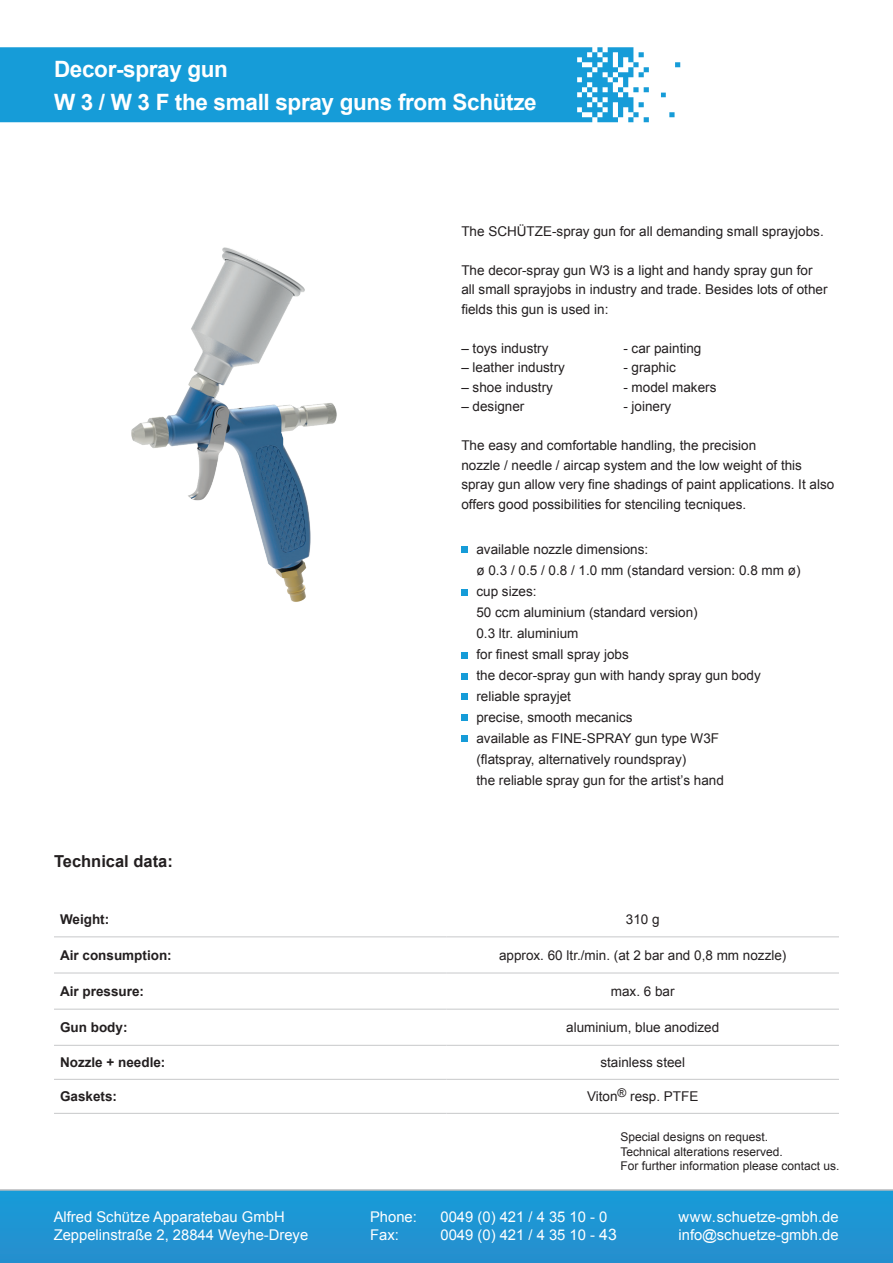
<style>
.page{position:relative;width:893px;height:1263px;background:#fff}
.page>*{position:absolute;margin:0;border:0;box-sizing:border-box;transform-origin:0 0}
.t1{font:700 22.5px/33px "Arial";letter-spacing:-.015em;color:#fff}
.t2{font:700 16.5px "Arial";color:#231f20}
.t3{font:14.85px/18px "Arial";color:#fff}
.t4{font:13.5px/21px "Arial";color:#231f20}
.t5{font:700 13.5px "Arial";color:#231f20}
.t6{font:12px/14.4px "Arial";color:#231f20}
.s1{font-size:15.75px}
</style>
<div class="page">
<svg style="left:0;top:47px;width:680px;height:75px;background:#2aa4db"></svg>
<img style="left:131px;top:247px;width:206px;height:355px">
<hr style="left:54px;top:936px;width:392px;height:1px;background:#c7c8ca">
<hr style="left:446px;top:936px;width:393px;height:1px;background:#c7c8ca">
<hr style="left:54px;top:973px;width:392px;height:1px;background:#c7c8ca">
<hr style="left:446px;top:973px;width:393px;height:1px;background:#c7c8ca">
<hr style="left:54px;top:1009px;width:392px;height:1px;background:#c7c8ca">
<hr style="left:446px;top:1009px;width:393px;height:1px;background:#c7c8ca">
<hr style="left:54px;top:1045px;width:392px;height:1px;background:#c7c8ca">
<hr style="left:446px;top:1045px;width:393px;height:1px;background:#c7c8ca">
<hr style="left:54px;top:1079px;width:392px;height:1px;background:#c7c8ca">
<hr style="left:446px;top:1079px;width:393px;height:1px;background:#c7c8ca">
<hr style="left:54px;top:1113px;width:392px;height:1px;background:#c7c8ca">
<hr style="left:446px;top:1113px;width:393px;height:1px;background:#c7c8ca">
<svg style="left:461px;top:546px;width:6px;height:6px"></svg>
<svg style="left:461px;top:673px;width:6px;height:6px"></svg>
<svg style="left:461px;top:694px;width:6px;height:6px"></svg>
<svg style="left:461px;top:589px;width:6px;height:6px"></svg>
<svg style="left:461px;top:715px;width:6px;height:6px"></svg>
<svg style="left:461px;top:652px;width:6px;height:6px"></svg>
<svg style="left:461px;top:736px;width:6px;height:6px"></svg>
<div style="left:0;top:1191px;width:893px;height:72px;background:#1f95d3"></div>
<hr style="left:0;top:1189px;width:893px;height:2px;background:#bcbdc0">
<h1 class="t1" style="left:54px;top:53px;width:484px">Decor-spray gun<br>W 3 / W 3 F the small spray guns from Schütze</h1>
<p class="t2" style="left:54px;top:850px;width:120px">Technical data:</p>
<p class="t4" style="left:461px;top:221px;width:364px">The SCHÜTZE-spray gun for all demanding small sprayjobs.</p>
<p class="t4" style="left:461px;top:260px;width:368px;line-height:19.5px">The decor-spray gun W3 is a light and handy spray gun for all small sprayjobs in industry and trade. Besides lots of other fields this gun is used in:</p>
<p class="t4" style="left:461px;top:338px;width:89px">– toys industry</p>
<p class="t4" style="left:623px;top:338px;width:80px">- car painting</p>
<p class="t4" style="left:461px;top:357px;width:105px">– leather industry</p>
<p class="t4" style="left:623px;top:357px;width:54px">- graphic</p>
<p class="t4" style="left:461px;top:376px;width:93px">– shoe industry</p>
<p class="t4" style="left:623px;top:376px;width:95px">- model makers</p>
<p class="t4" style="left:461px;top:396px;width:65px">– designer</p>
<p class="t4" style="left:623px;top:396px;width:50px">- joinery</p>
<p class="t4" style="left:461px;top:436px;width:374px;line-height:19.5px">The easy and comfortable handling, the precision<br>nozzle / needle / aircap system and the low weight of this spray gun allow very fine shadings of paint applications. It also offers good possibilities for stenciling tecniques.</p>
<p class="t4" style="left:476px;top:539px;width:326px">available nozzle dimensions:<br>ø 0.3 / 0.5 / 0.8 / 1.0 mm (standard version: 0.8 mm ø) cup sizes:<br>50 ccm aluminium (standard version)<br>0.3 ltr. aluminium<br>for finest small spray jobs<br>the decor-spray gun with handy spray gun body reliable sprayjet<br>precise, smooth mecanics<br>available as FINE-SPRAY gun type W3F<br>(flatspray, alternatively roundspray)<br>the reliable spray gun for the artist’s hand</p>
<p class="t5" style="left:60px;top:910px;width:51px">Weight:</p>
<p class="t4" style="left:626px;top:908px;width:35px">310 g</p>
<p class="t5" style="left:60px;top:946px;width:113px">Air consumption:</p>
<p class="t4" style="left:499px;top:945px;width:289px">approx. 60 ltr./min. (at 2 bar and 0,8 mm nozzle)</p>
<p class="t5" style="left:60px;top:982px;width:86px">Air pressure:</p>
<p class="t4" style="left:611px;top:981px;width:65px">max. 6 bar</p>
<p class="t5" style="left:60px;top:1018px;width:69px">Gun body:</p>
<p class="t4" style="left:566px;top:1017px;width:155px">aluminium, blue anodized</p>
<p class="t5" style="left:60px;top:1053px;width:107px">Nozzle + needle:</p>
<p class="t4" style="left:600px;top:1052px;width:86px">stainless steel</p>
<p class="t5" style="left:60px;top:1087px;width:59px">Gaskets:</p>
<p class="t4" style="left:587px;top:1086px;width:113px">Viton<sup>®</sup> resp. PTFE</p>
<p class="t6" style="left:621px;top:1130px;width:220px">Special designs on request.<br>Technical alterations reserved.<br>For further information please contact us.</p>
<p class="t3" style="left:54px;top:1208px;width:256px">Alfred Schütze Apparatebau GmbH<br>Zeppelinstraße 2, 28844 Weyhe-Dreye</p>
<p class="t3" style="left:370px;top:1208px;width:48px">Phone:</p>
<p class="t3" style="left:440px;top:1208px;width:168px">0049 (0) 421 / 4 35 10 - 0</p>
<p class="t3" style="left:370px;top:1226px;width:30px">Fax:</p>
<p class="t3" style="left:440px;top:1226px;width:178px">0049 (0) 421 / 4 35 10 - <span class="s1">43</span></p>
<p class="t3" style="left:679px;top:1208px;width:161px">www.schuetze-gmbh.de info@schuetze-gmbh.de</p>
</div>
